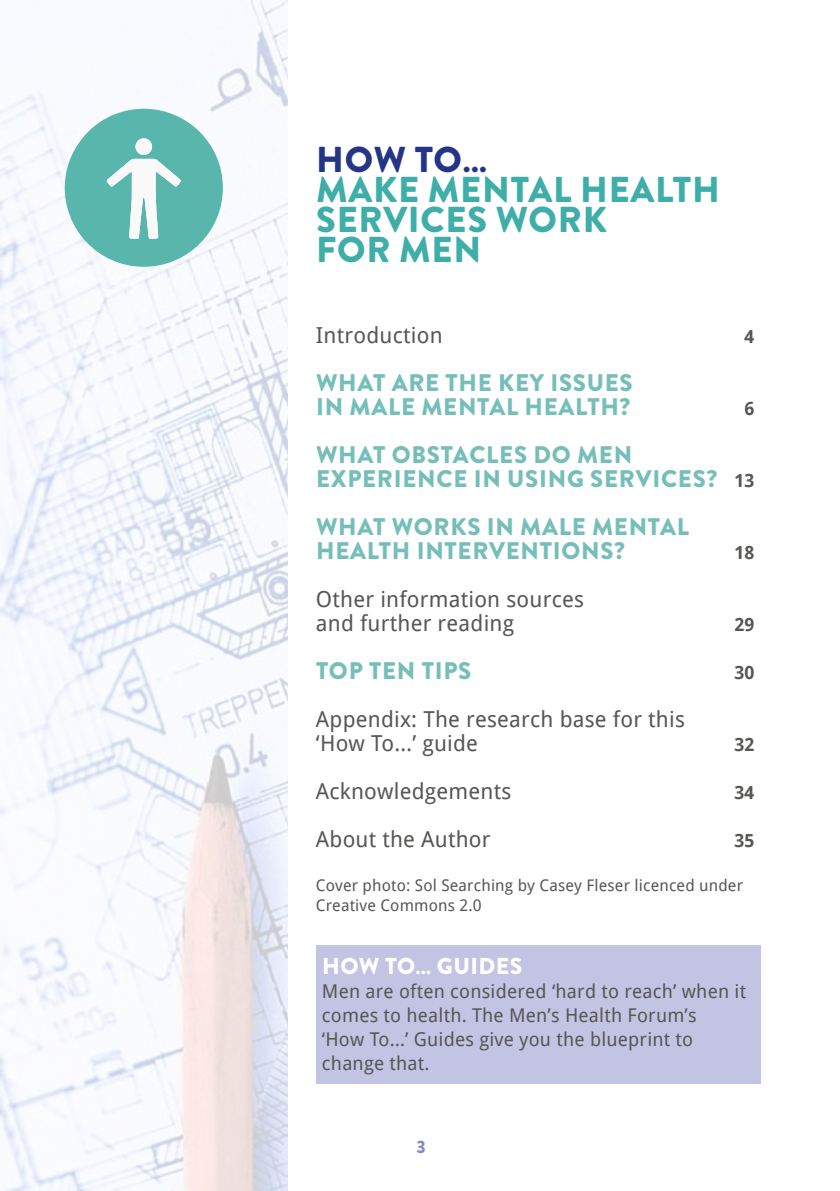
<style>
.page{position:relative;width:840px;height:1191px;background:#fff}
.page>*{position:absolute;margin:0;border:0;box-sizing:border-box;transform-origin:0 0}
.t1{font:900 36px/30px "Brandon Grotesque";letter-spacing:.02em;color:#3faea8}
.t2{font:900 36px "Brandon Grotesque";color:#243588}
.t3{font:900 24px/24px "Brandon Grotesque";letter-spacing:.03em;color:#76beb9}
.t4{font:900 23px "Brandon Grotesque";letter-spacing:.02em;color:#fff}
.t5{font:22px/24px "Droid Sans";letter-spacing:.01em;color:#575756}
.t6{font:19px/24px "Droid Sans";letter-spacing:.01em;color:#575756}
.t7{font:700 18px "Droid Sans";letter-spacing:.01em;color:#575756}
.t8{font:900 18px "Brandon Grotesque";color:#868bc4}
.t9{font:16px/20px "Droid Sans";letter-spacing:.01em;color:#575756}
.s1{font-family:"Droid Sans";font-weight:700;font-size:18px;color:#575756}
</style>
<div class="page">
<img style="left:0;top:0;width:287px;height:1191px">
<svg style="left:65px;top:109px;width:158px;height:158px"></svg>
<div style="left:135px;top:138px;width:17px;height:17px;background:#f9f9f9;border-radius:50%"></div>
<div style="left:316px;top:945px;width:444px;height:138px;background:#c3c4e4"></div>
<h1 class="t2" style="left:316px;top:134px;width:173px">HOW TO…</h1>
<h1 class="t1" style="left:316px;top:175px;width:405px">MAKE MENTAL HEALTH<br>SERVICES WORK<br>FOR MEN</h1>
<p class="t5" style="left:316px;top:322px;width:128px">Introduction</p>
<p class="t7" style="left:744px;top:324px;width:11px">4</p>
<p class="t3" style="left:316px;top:371px;width:318px">WHAT ARE THE KEY ISSUES<br>IN MALE MENTAL HEALTH?</p>
<p class="t7" style="left:744px;top:396px;width:11px">6</p>
<p class="t3" style="left:316px;top:443px;width:439px">WHAT OBSTACLES DO MEN<br>EXPERIENCE IN USING SERVICES? <span class="s1">13</span></p>
<p class="t3" style="left:316px;top:515px;width:374px">WHAT WORKS IN MALE MENTAL<br>HEALTH INTERVENTIONS?</p>
<p class="t7" style="left:734px;top:540px;width:22px">18</p>
<p class="t5" style="left:316px;top:586px;width:269px">Other information sources and further reading</p>
<p class="t7" style="left:734px;top:612px;width:22px">29</p>
<p class="t3" style="left:316px;top:659px;width:157px">TOP TEN TIPS</p>
<p class="t7" style="left:734px;top:660px;width:22px">30</p>
<p class="t5" style="left:316px;top:706px;width:370px">Appendix: The research base for this ‘How To…’ guide</p>
<p class="t7" style="left:734px;top:732px;width:22px">32</p>
<p class="t5" style="left:316px;top:778px;width:197px">Acknowledgements</p>
<p class="t7" style="left:734px;top:780px;width:22px">34</p>
<p class="t5" style="left:316px;top:826px;width:176px">About the Author</p>
<p class="t7" style="left:734px;top:828px;width:22px">35</p>
<p class="t9" style="left:316px;top:875px;width:428px">Cover photo: Sol Searching by Casey Fleser licenced under<br>Creative Commons 2.0</p>
<p class="t4" style="left:322px;top:950px;width:202px">HOW TO… GUIDES</p>
<p class="t6" style="left:322px;top:978px;width:425px">Men are often considered ‘hard to reach’ when it comes to health. The Men’s Health Forum’s<br>‘How To…’ Guides give you the blueprint to change that.</p>
<p class="t8" style="left:416px;top:1133px;width:11px">3</p>
</div>
